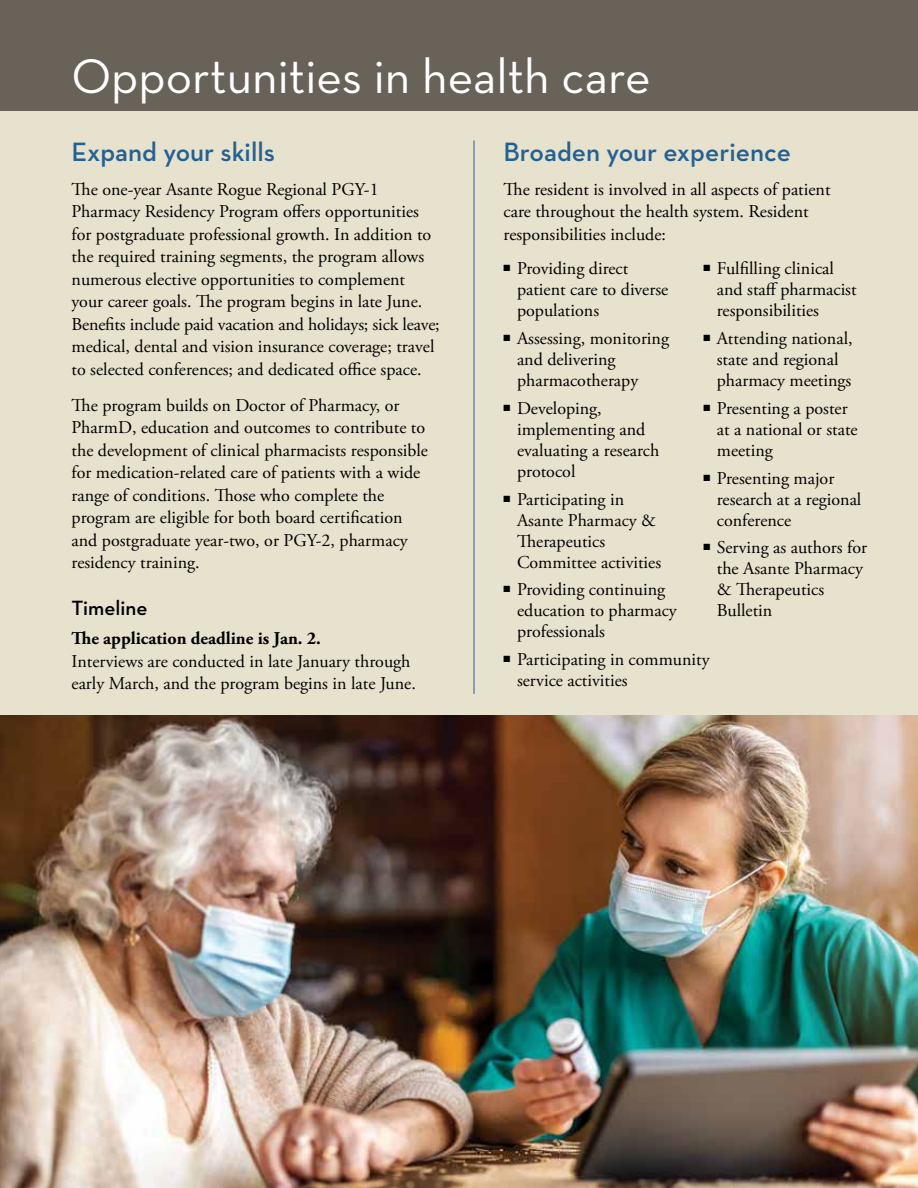
<style>
.page{position:relative;width:918px;height:1188px;background:#fff}
.page>*{position:absolute;margin:0;border:0;box-sizing:border-box;transform-origin:0 0}
.t1{font:49.5px "Neutraface Text";color:#fff}
.t2{font:600 27px "Neutra Text Exp";color:#236193}
.t3{font:600 21px "Neutra Text Exp";color:#000}
.t4{font:18px/21px "Adobe Garamond Pro";color:#000}
.t5{font:700 18px "Adobe Garamond Pro";color:#000}
</style>
<div class="page">
<div style="left:0;top:0;width:918px;height:734px;background:#e7e2cd"></div>
<img style="left:0;top:716px;width:918px;height:472px">
<hr style="left:474px;top:140px;width:1px;height:554px;background:#236193">
<div style="left:0;top:0;width:918px;height:111px;background:#696259"></div>
<h1 class="t1" style="left:72px;top:45px;width:581px">Opportunities in health care</h1>
<h2 class="t2" style="left:504px;top:135px;width:289px">Broaden your experience</h2>
<p class="t4" style="left:504px;top:178px;width:329px;line-height:22.5px">The resident is involved in all aspects of patient care throughout the health system. Resident responsibilities include:</p>
<p class="t4" style="left:517px;top:259px;width:153px;text-indent:-13px">■ Providing direct patient care to diverse populations</p>
<p class="t4" style="left:517px;top:329px;width:154px;text-indent:-13px">■ Assessing, monitoring and delivering pharmacotherapy</p>
<p class="t4" style="left:517px;top:398px;width:144px;text-indent:-13px">■ Developing, implementing and evaluating a research protocol</p>
<p class="t4" style="left:517px;top:489px;width:146px;text-indent:-13px">■ Participating in<br>Asante Pharmacy &amp;<br>Therapeutics<br>Committee activities</p>
<p class="t4" style="left:517px;top:580px;width:161px;text-indent:-13px">■ Providing continuing education to pharmacy professionals</p>
<p class="t4" style="left:517px;top:650px;width:194px;text-indent:-13px">■ Participating in community service activities</p>
<h2 class="t2" style="left:72px;top:135px;width:205px">Expand your skills</h2>
<p class="t4" style="left:72px;top:178px;width:370px;line-height:22.5px">The one-year Asante Rogue Regional PGY-1<br>Pharmacy Residency Program offers opportunities for postgraduate professional growth. In addition to the required training segments, the program allows numerous elective opportunities to complement your career goals. The program begins in late June.<br>Benefits include paid vacation and holidays; sick leave; medical, dental and vision insurance coverage; travel to selected conferences; and dedicated office space.</p>
<p class="t4" style="left:72px;top:394px;width:358px;line-height:22.5px">The program builds on Doctor of Pharmacy, or PharmD, education and outcomes to contribute to the development of clinical pharmacists responsible for medication-related care of patients with a wide range of conditions. Those who complete the program are eligible for both board certification and postgraduate year-two, or PGY-2, pharmacy residency training.</p>
<p class="t3" style="left:72px;top:594px;width:77px">Timeline</p>
<p class="t5" style="left:72px;top:628px;width:251px">The application deadline is Jan. 2.</p>
<p class="t4" style="left:72px;top:650px;width:346px;line-height:22.5px">Interviews are conducted in late January through early March, and the program begins in late June.</p>
<p class="t4" style="left:717px;top:259px;width:141px;text-indent:-13px">■ Fulfilling clinical and staff pharmacist responsibilities</p>
<p class="t4" style="left:717px;top:329px;width:137px;text-indent:-13px">■ Attending national, state and regional pharmacy meetings</p>
<p class="t4" style="left:717px;top:398px;width:142px;text-indent:-13px">■ Presenting a poster at a national or state meeting</p>
<p class="t4" style="left:717px;top:468px;width:146px;text-indent:-13px">■ Presenting major research at a regional conference</p>
<p class="t4" style="left:717px;top:538px;width:152px;text-indent:-13px">■ Serving as authors for the Asante Pharmacy &amp; Therapeutics<br>Bulletin</p>
</div>
